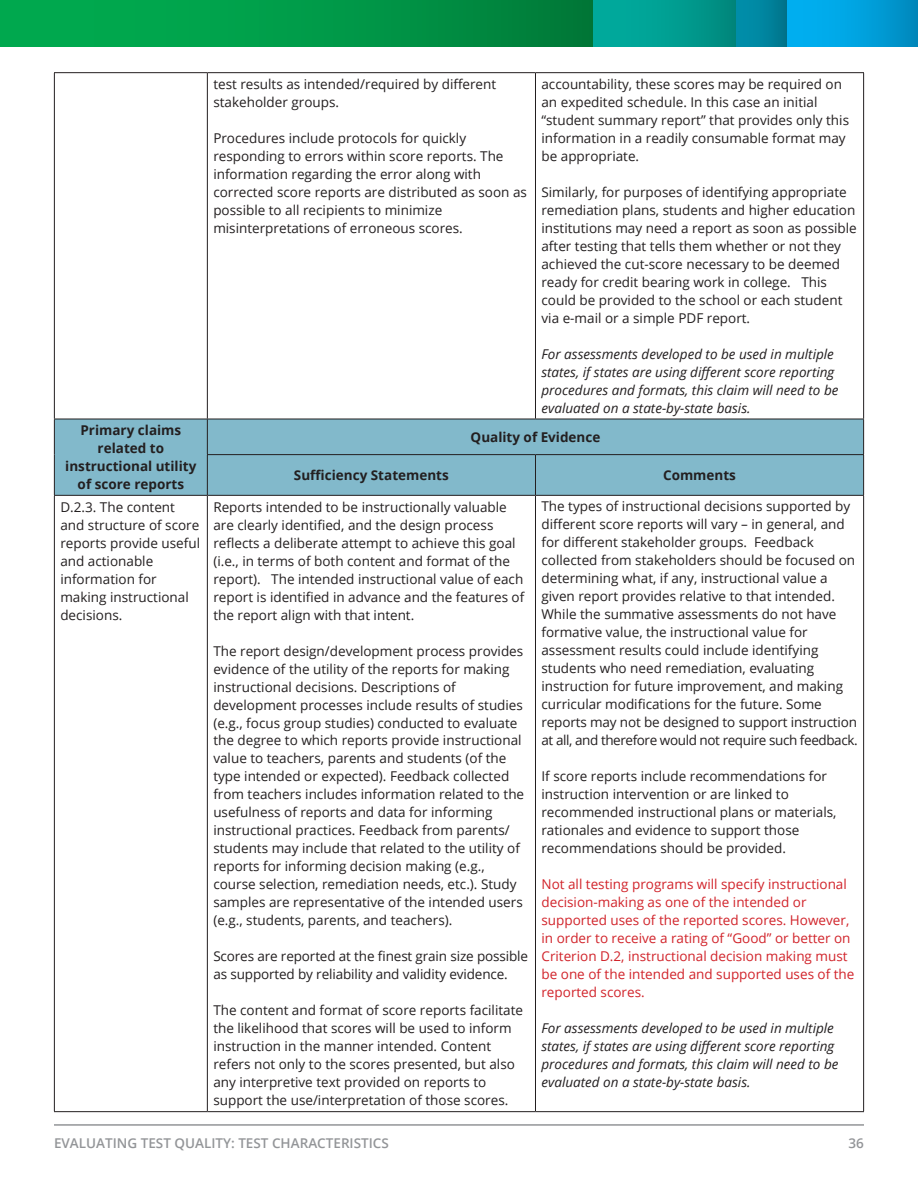
<style>
.page{position:relative;width:918px;height:1188px;background:#fff}
.page>*{position:absolute;margin:0;border:0;box-sizing:border-box;transform-origin:0 0}
.t1{font:13.5px/18px "Open Sans";color:#231f20}
.t2{font:italic 13.5px/18px "Open Sans";color:#231f20}
.t3{font:13.5px/18px "Open Sans";color:#d1232a}
.t4{font:700 13.5px/18px "Open Sans";color:#231f20;text-align:center}
.t5{font:600 13.5px "Open Sans";color:#939598}
</style>
<div class="page">
<div style="left:0;top:0;width:593px;height:46px;background:linear-gradient(to right,#00b253,#007f3b)"></div>
<div style="left:593px;top:0;width:145px;height:46px;background:linear-gradient(to right,#00b0a2,#008a7f)"></div>
<svg style="left:737px;top:0;width:51px;height:46px;background:#00849f"></svg>
<div style="left:788px;top:0;width:130px;height:46px;background:linear-gradient(to right,#00b5f9,#008dc2)"></div>
<hr style="left:54px;top:1124px;width:810px;height:2px;background:#939598">
<div style="left:55px;top:420px;width:808px;height:75px;background:#82b9cb"></div>
<hr style="left:54px;top:72px;width:153px;height:1px;background:#231f20">
<hr style="left:54px;top:73px;width:1px;height:346px;background:#231f20">
<hr style="left:207px;top:72px;width:328px;height:1px;background:#231f20">
<hr style="left:207px;top:73px;width:1px;height:346px;background:#231f20">
<hr style="left:535px;top:72px;width:329px;height:1px;background:#231f20">
<hr style="left:535px;top:73px;width:1px;height:346px;background:#231f20">
<hr style="left:863px;top:73px;width:1px;height:346px;background:#231f20">
<hr style="left:54px;top:419px;width:153px;height:1px;background:#231f20">
<hr style="left:54px;top:419px;width:1px;height:36px;background:#231f20">
<hr style="left:207px;top:419px;width:328px;height:1px;background:#231f20">
<hr style="left:207px;top:419px;width:1px;height:35px;background:#231f20">
<hr style="left:535px;top:419px;width:329px;height:1px;background:#231f20">
<hr style="left:863px;top:419px;width:1px;height:35px;background:#231f20">
<hr style="left:54px;top:455px;width:1px;height:40px;background:#231f20">
<hr style="left:207px;top:454px;width:328px;height:1px;background:#231f20">
<hr style="left:207px;top:455px;width:1px;height:40px;background:#231f20">
<hr style="left:535px;top:454px;width:329px;height:1px;background:#231f20">
<hr style="left:535px;top:455px;width:1px;height:40px;background:#231f20">
<hr style="left:863px;top:455px;width:1px;height:40px;background:#231f20">
<hr style="left:54px;top:495px;width:153px;height:1px;background:#231f20">
<hr style="left:54px;top:496px;width:1px;height:615px;background:#231f20">
<hr style="left:207px;top:495px;width:328px;height:1px;background:#231f20">
<hr style="left:207px;top:496px;width:1px;height:615px;background:#231f20">
<hr style="left:535px;top:495px;width:329px;height:1px;background:#231f20">
<hr style="left:535px;top:496px;width:1px;height:615px;background:#231f20">
<hr style="left:863px;top:496px;width:1px;height:615px;background:#231f20">
<hr style="left:54px;top:1111px;width:153px;height:1px;background:#231f20">
<hr style="left:207px;top:1111px;width:328px;height:1px;background:#231f20">
<hr style="left:535px;top:1111px;width:329px;height:1px;background:#231f20">
<p class="t1" style="left:213px;top:75px;width:284px">test results as intended/required by different stakeholder groups.</p>
<p class="t1" style="left:213px;top:129px;width:315px">Procedures include protocols for quickly responding to errors within score reports. The information regarding the error along with corrected score reports are distributed as soon as possible to all recipients to minimize misinterpretations of erroneous scores.</p>
<p class="t1" style="left:541px;top:75px;width:309px">accountability, these scores may be required on an expedited schedule. In this case an initial “student summary report” that provides only this information in a readily consumable format may be appropriate.</p>
<p class="t1" style="left:541px;top:183px;width:317px">Similarly, for purposes of identifying appropriate remediation plans, students and higher education institutions may need a report as soon as possible after testing that tells them whether or not they achieved the cut-score necessary to be deemed ready for credit bearing work in college. This could be provided to the school or each student via e-mail or a simple PDF report.</p>
<p class="t2" style="left:541px;top:345px;width:298px">For assessments developed to be used in multiple states, if states are using different score reporting procedures and formats, this claim will need to be evaluated on a state-by-state basis.</p>
<p class="t4" style="left:65px;top:421px;width:133px">Primary claims related to instructional utility of score reports</p>
<p class="t4" style="left:471px;top:428px;width:131px">Quality of Evidence</p>
<p class="t4" style="left:294px;top:466px;width:156px">Sufficiency Statements</p>
<p class="t4" style="left:663px;top:466px;width:74px">Comments</p>
<p class="t1" style="left:60px;top:497px;width:141px">D.2.3. The content and structure of score reports provide useful and actionable information for making instructional decisions.</p>
<p class="t1" style="left:213px;top:497px;width:312px">Reports intended to be instructionally valuable are clearly identified, and the design process reflects a deliberate attempt to achieve this goal (i.e., in terms of both content and format of the report). The intended instructional value of each report is identified in advance and the features of the report align with that intent.</p>
<p class="t1" style="left:213px;top:641px;width:312px">The report design/development process provides evidence of the utility of the reports for making instructional decisions. Descriptions of development processes include results of studies (e.g., focus group studies) conducted to evaluate the degree to which reports provide instructional value to teachers, parents and students (of the type intended or expected). Feedback collected from teachers includes information related to the usefulness of reports and data for informing instructional practices. Feedback from parents/ students may include that related to the utility of reports for informing decision making (e.g., course selection, remediation needs, etc.). Study samples are representative of the intended users (e.g., students, parents, and teachers).</p>
<p class="t1" style="left:213px;top:947px;width:316px">Scores are reported at the finest grain size possible as supported by reliability and validity evidence.</p>
<p class="t1" style="left:213px;top:1001px;width:311px">The content and format of score reports facilitate the likelihood that scores will be used to inform instruction in the manner intended. Content refers not only to the scores presented, but also any interpretive text provided on reports to support the use/interpretation of those scores.</p>
<p class="t1" style="left:541px;top:497px;width:318px">The types of instructional decisions supported by different score reports will vary – in general, and for different stakeholder groups. Feedback collected from stakeholders should be focused on determining what, if any, instructional value a given report provides relative to that intended.<br>While the summative assessments do not have formative value, the instructional value for assessment results could include identifying students who need remediation, evaluating instruction for future improvement, and making curricular modifications for the future. Some reports may not be designed to support instruction at all, and therefore would not require such feedback.</p>
<p class="t1" style="left:541px;top:767px;width:297px">If score reports include recommendations for instruction intervention or are linked to recommended instructional plans or materials, rationales and evidence to support those recommendations should be provided.</p>
<p class="t3" style="left:541px;top:875px;width:314px">Not all testing programs will specify instructional decision-making as one of the intended or supported uses of the reported scores. However, in order to receive a rating of “Good” or better on Criterion D.2, instructional decision making must be one of the intended and supported uses of the reported scores.</p>
<p class="t2" style="left:541px;top:1019px;width:298px">For assessments developed to be used in multiple states, if states are using different score reporting procedures and formats, this claim will need to be evaluated on a state-by-state basis.</p>
<p class="t5" style="left:54px;top:1133px;width:336px">EVALUATING TEST QUALITY: TEST CHARACTERISTICS</p>
<p class="t5" style="left:849px;top:1133px;width:17px">36</p>
</div>
